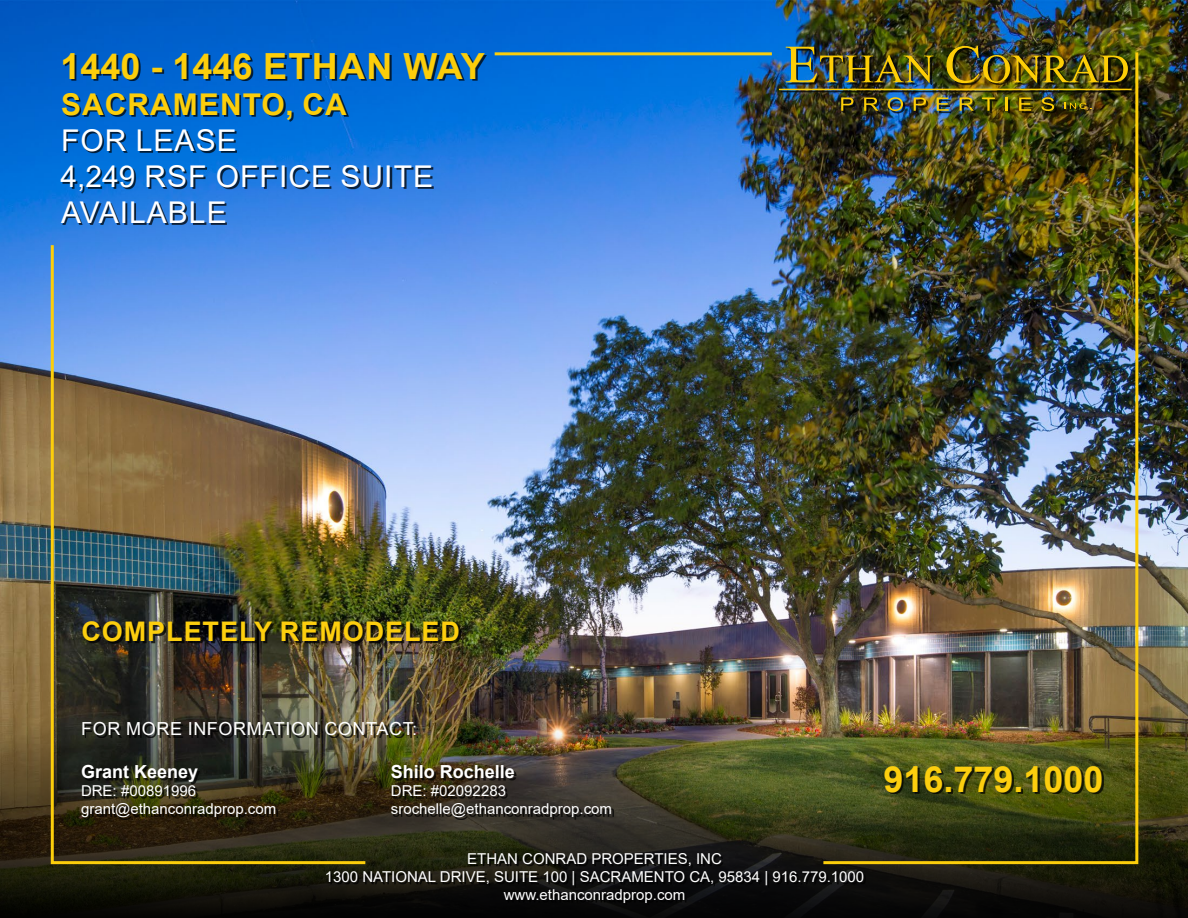
<style>
.page{position:relative;width:1188px;height:918px;background:#fff}
.page>*{position:absolute;margin:0;border:0;box-sizing:border-box;transform-origin:0 0}
.t1{font:700 36px "Arial";color:#fcce0b}
.t2{font:700 36px "Arial";color:#fcce0e}
.t3{font:30px/36px "Arial";letter-spacing:.035em;color:#fff}
.t4{font:700 30px "Arial";letter-spacing:.035em;color:#fcce0b}
.t5{font:700 27px "Arial";letter-spacing:.035em;color:#fcce0e}
.t6{font:18px "Arial";letter-spacing:.035em;color:#fff}
.t7{font:700 18px "Arial";color:#fff}
.t8{font:15px/18px "Arial";color:#fff}
</style>
<div class="page">
<img style="left:0;top:0;width:1188px;height:663px">
<img style="left:0;top:663px;width:1188px;height:255px">
<div style="left:328px;top:855px;width:538px;height:50px;background:#000;opacity:.75"></div>
<div style="left:393px;top:767px;width:221px;height:53px;background:#000;opacity:.75"></div>
<div style="left:85px;top:724px;width:333px;height:14px;background:#000;opacity:.75"></div>
<div style="left:63px;top:55px;width:424px;height:170px;background:#000;opacity:.75"></div>
<div style="left:85px;top:623px;width:376px;height:20px;background:#000;opacity:.75"></div>
<div style="left:781px;top:48px;width:353px;height:65px;background:#000;opacity:.75"></div>
<svg style="left:786px;top:47px;width:148px;height:36px"></svg>
<svg style="left:946px;top:46px;width:182px;height:3px"></svg>
<hr style="left:779px;top:89px;width:353px;height:1px;background:#fdce07">
<img style="left:820px;top:49px;width:320px;height:817px">
<img style="left:49px;top:242px;width:319px;height:624px">
<hr style="left:495px;top:52px;width:277px;height:3px;background:#fcce0b">
<h1 class="t1" style="left:60px;top:41px;width:426px">1440 - 1446 ETHAN WAY</h1>
<h2 class="t4" style="left:61px;top:83px;width:287px">SACRAMENTO, CA</h2>
<h2 class="t3" style="left:60px;top:122px;width:374px">FOR LEASE<br>4,249 RSF OFFICE SUITE<br>AVAILABLE</h2>
<h3 class="t5" style="left:81px;top:612px;width:380px">COMPLETELY REMODELED</h3>
<p class="t6" style="left:81px;top:716px;width:337px">FOR MORE INFORMATION CONTACT:</p>
<p class="t7" style="left:81px;top:759px;width:119px">Grant Keeney</p>
<p class="t8" style="left:81px;top:782px;width:197px">DRE: #00891996 grant@ethanconradprop.com</p>
<p class="t7" style="left:391px;top:759px;width:126px">Shilo Rochelle</p>
<p class="t8" style="left:391px;top:782px;width:223px">DRE: #02092283 srochelle@ethanconradprop.com</p>
<p class="t8" style="left:325px;top:849px;width:541px;text-align:center">ETHAN CONRAD PROPERTIES, INC<br>1300 NATIONAL DRIVE, SUITE 100 | SACRAMENTO CA, 95834 | 916.779.1000 www.ethanconradprop.com</p>
<h1 class="t2" style="left:883px;top:753px;width:222px">916.779.1000</h1>
</div>
